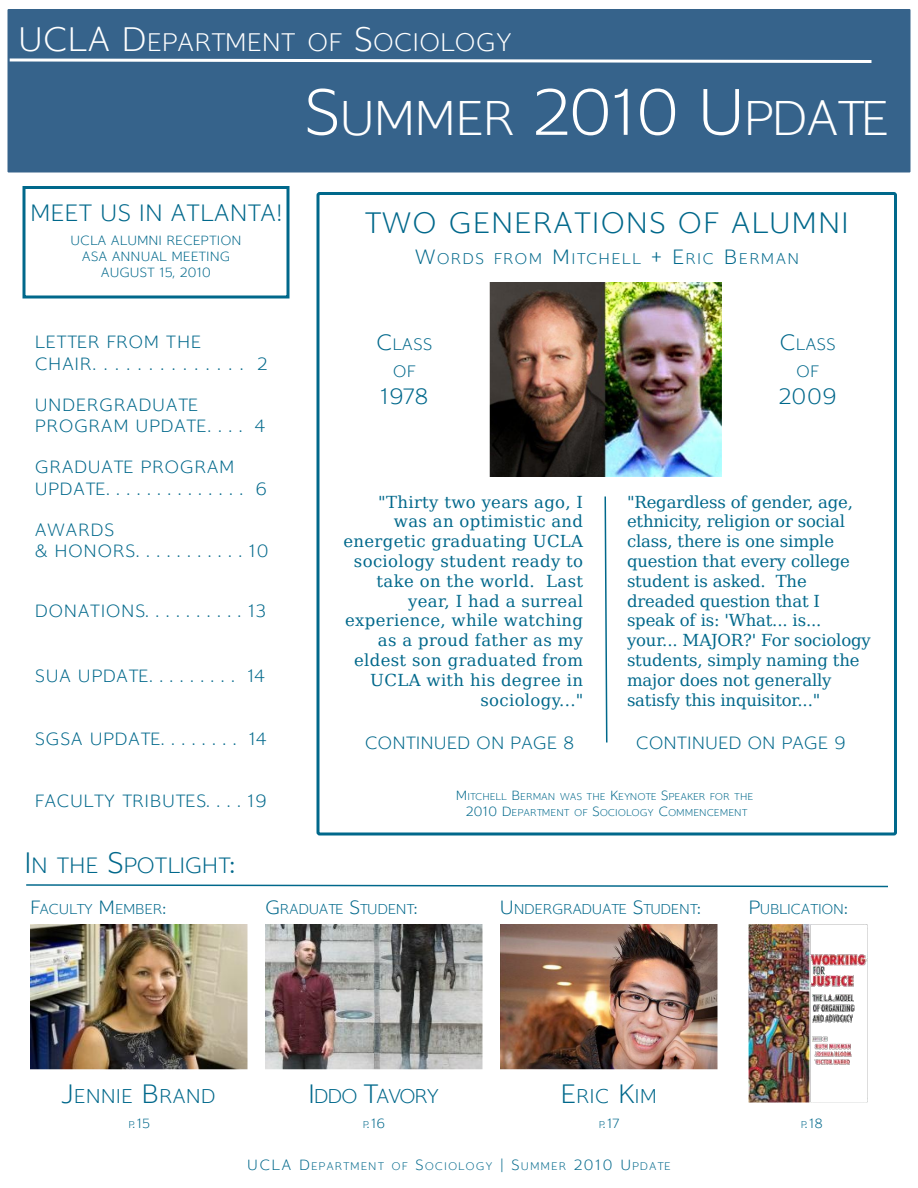
<style>
.page{position:relative;width:918px;height:1188px;background:#fff}
.page>*{position:absolute;margin:0;border:0;box-sizing:border-box;transform-origin:0 0}
.t1{font:49.5px "MP Dorset";letter-spacing:-.035em;color:#fff}
.t2{font:30px "MP Dorset";letter-spacing:.03em;color:#00688b}
.t3{font:25.8px "MP Dorset";color:#fff}
.t4{font:24px "MP Dorset";color:#00688b}
.t5{font:22.5px "MP Dorset";letter-spacing:-.02em;color:#00688b}
.t6{font:20.25px "MP Dorset";color:#00688b}
.t7{font:20.25px "MP Dorset";letter-spacing:-.07em;color:#00688b}
.t8{font:18px/21.6px "MP Dorset";letter-spacing:.02em;color:#00688b}
.t9{font:18px "MP Dorset";letter-spacing:-.005em;color:#00688b}
.t10{font:16.8px/27px "MP Dorset";color:#00688b;text-align:center}
.t11{font:16.5px/19.8px "Bitstream Vera Serif";letter-spacing:-.01em;color:#00688b}
.t12{font:16.5px/19.8px "Bitstream Vera Serif";letter-spacing:.02em;color:#00688b;text-align:right}
.t13{font:15.75px "MP Dorset";letter-spacing:.08em;color:#00688b}
.t14{font:14.55px "MP Dorset";letter-spacing:-.02em;color:#00688b}
.t15{font:13.5px/16.2px "MP Dorset";color:#00688b;text-align:center}
.t16{font:11.25px "MP Dorset";letter-spacing:.09em;color:#00688b}
.t17{font:10.05px/16.2px "MP Dorset";color:#00688b;text-align:center}
.s1{font-size:34.5px}
.s2{font-size:66px}
.s3{font-size:30px}
.s4{font-size:21px}
.s5{font-size:22.5px}
.s6{font-size:13.5px}
.s7{font-size:19.5px}
.s8{font-size:27px}
.s9{font-size:10.05px}
.s10{font-size:15px}
</style>
<div class="page">
<div style="left:8px;top:9px;width:902px;height:163px;background:#36638b"></div>
<div style="left:22px;top:186px;width:268px;height:112px;border:3px solid #00688b"></div>
<svg style="left:316px;top:192px;width:581px;height:644px"></svg>
<img style="left:490px;top:282px;width:232px;height:195px">
<svg style="left:604px;top:495px;width:4px;height:249px"></svg>
<img style="left:265px;top:924px;width:218px;height:145px">
<svg style="left:26px;top:884px;width:862px;height:4px"></svg>
<img style="left:30px;top:924px;width:218px;height:145px">
<img style="left:500px;top:924px;width:217px;height:145px">
<img style="left:748px;top:924px;width:119px;height:178px">
<svg style="left:7px;top:57px;width:868px;height:8px"></svg>
<h3 class="t3" style="left:18px;top:31px;width:496px"><span class="s1">UCLA D</span>EPARTMENT OF <span class="s1">S</span>OCIOLOGY</h3>
<h1 class="t1" style="left:303px;top:97px;width:588px"><span class="s2">S</span>UMMER <span class="s2">2010 U</span>PDATE</h1>
<h3 class="t4" style="left:30px;top:202px;width:254px">MEET US IN ATLANTA!</h3>
<p class="t15" style="left:71px;top:233px;width:172px">UCLA ALUMNI RECEPTION<br>ASA ANNUAL MEETING<br>AUGUST 15, 2010</p>
<p class="t8" style="left:35px;top:332px;width:234px">LETTER FROM THE<br>CHAIR.............. 2</p>
<p class="t8" style="left:35px;top:394px;width:232px">UNDERGRADUATE<br>PROGRAM UPDATE. . . . 4</p>
<p class="t8" style="left:35px;top:457px;width:234px">GRADUATE PROGRAM<br>UPDATE.............. 6</p>
<p class="t8" style="left:35px;top:520px;width:236px">AWARDS &amp;HONORS...........10</p>
<p class="t8" style="left:35px;top:601px;width:233px">DONATIONS. . . . . . . . . . 13</p>
<p class="t8" style="left:35px;top:666px;width:232px">SUAUPDATE......... 14</p>
<p class="t8" style="left:35px;top:729px;width:233px">SGSA UPDATE. . . . . . . . 14</p>
<p class="t8" style="left:35px;top:791px;width:234px">FACULTY TRIBUTES. . . . 19</p>
<h3 class="t5" style="left:24px;top:856px;width:214px"><span class="s3">I</span>N THE <span class="s3">S</span>POTLIGHT<span class="s3">:</span></h3>
<h2 class="t2" style="left:365px;top:209px;width:486px">TWO GENERATIONS OF ALUMNI</h2>
<p class="t13" style="left:414px;top:252px;width:386px"><span class="s4">W</span>ORDS FROM <span class="s4">M</span>ITCHELL <span class="s4">+ E</span>RIC <span class="s4">B</span>ERMAN</p>
<p class="t10" style="left:376px;top:332px;width:58px"><span class="s5">C</span>LASS<br>OF</p>
<h3 class="t5" style="left:380px;top:387px;width:50px">1978</h3>
<p class="t10" style="left:780px;top:332px;width:58px"><span class="s5">C</span>LASS<br>OF</p>
<h3 class="t5" style="left:778px;top:387px;width:60px">2009</h3>
<p class="t12" style="left:343px;top:492px;width:242px">"Thirty two years ago, I was an optimistic and energetic graduating UCLA sociology student ready to take on the world. Last year, I had a surreal experience, while watching as a proud father as my eldest son graduated from<br>UCLA with his degree in sociology..."</p>
<p class="t11" style="left:627px;top:492px;width:245px">"Regardless of gender, age, ethnicity, religion or social class, there is one simple question that every college student is asked. The dreaded question that I speak of is: 'What... is... your... MAJOR?' For sociology students, simply naming the major does not generally satisfy this inquisitor..."</p>
<p class="t9" style="left:365px;top:735px;width:211px">CONTINUED ON PAGE 8</p>
<p class="t9" style="left:636px;top:735px;width:212px">CONTINUED ON PAGE 9</p>
<p class="t17" style="left:456px;top:789px;width:299px"><span class="s6">M</span>ITCHELL <span class="s6">B</span>ERMAN WAS THE <span class="s6">K</span>EYNOTE <span class="s6">S</span>PEAKER FOR THE<br><span class="s6">2010 D</span>EPARTMENT OF <span class="s6">S</span>OCIOLOGY <span class="s6">C</span>OMMENCEMENT</p>
<p class="t14" style="left:30px;top:902px;width:138px"><span class="s7">F</span>ACULTY <span class="s7">M</span>EMBER<span class="s7">:</span></p>
<p class="t14" style="left:265px;top:902px;width:155px"><span class="s7">G</span>RADUATE <span class="s7">S</span>TUDENT<span class="s7">:</span></p>
<p class="t14" style="left:500px;top:902px;width:203px"><span class="s7">U</span>NDERGRADUATE <span class="s7">S</span>TUDENT<span class="s7">:</span></p>
<p class="t14" style="left:748px;top:902px;width:102px"><span class="s7">P</span>UBLICATION<span class="s7">:</span></p>
<p class="t6" style="left:62px;top:1088px;width:156px"><span class="s8">J</span>ENNIE <span class="s8">B</span>RAND</p>
<p class="t7" style="left:308px;top:1088px;width:133px"><span class="s8">I</span>DDO <span class="s8">T</span>AVORY</p>
<p class="t6" style="left:560px;top:1088px;width:98px"><span class="s8">E</span>RIC <span class="s8">K</span>IM</p>
<p class="t15" style="left:128px;top:1116px;width:23px"><span class="s9">P</span>.15</p>
<p class="t15" style="left:363px;top:1116px;width:24px"><span class="s9">P</span>.16</p>
<p class="t15" style="left:599px;top:1116px;width:22px"><span class="s9">P</span>.17</p>
<p class="t15" style="left:801px;top:1116px;width:24px"><span class="s9">P</span>.18</p>
<p class="t16" style="left:247px;top:1161px;width:425px"><span class="s10">UCLA D</span>EPARTMENT OF <span class="s10">S</span>OCIOLOGY <span class="s10">| S</span>UMMER <span class="s10">2010 U</span>PDATE</p>
</div>
